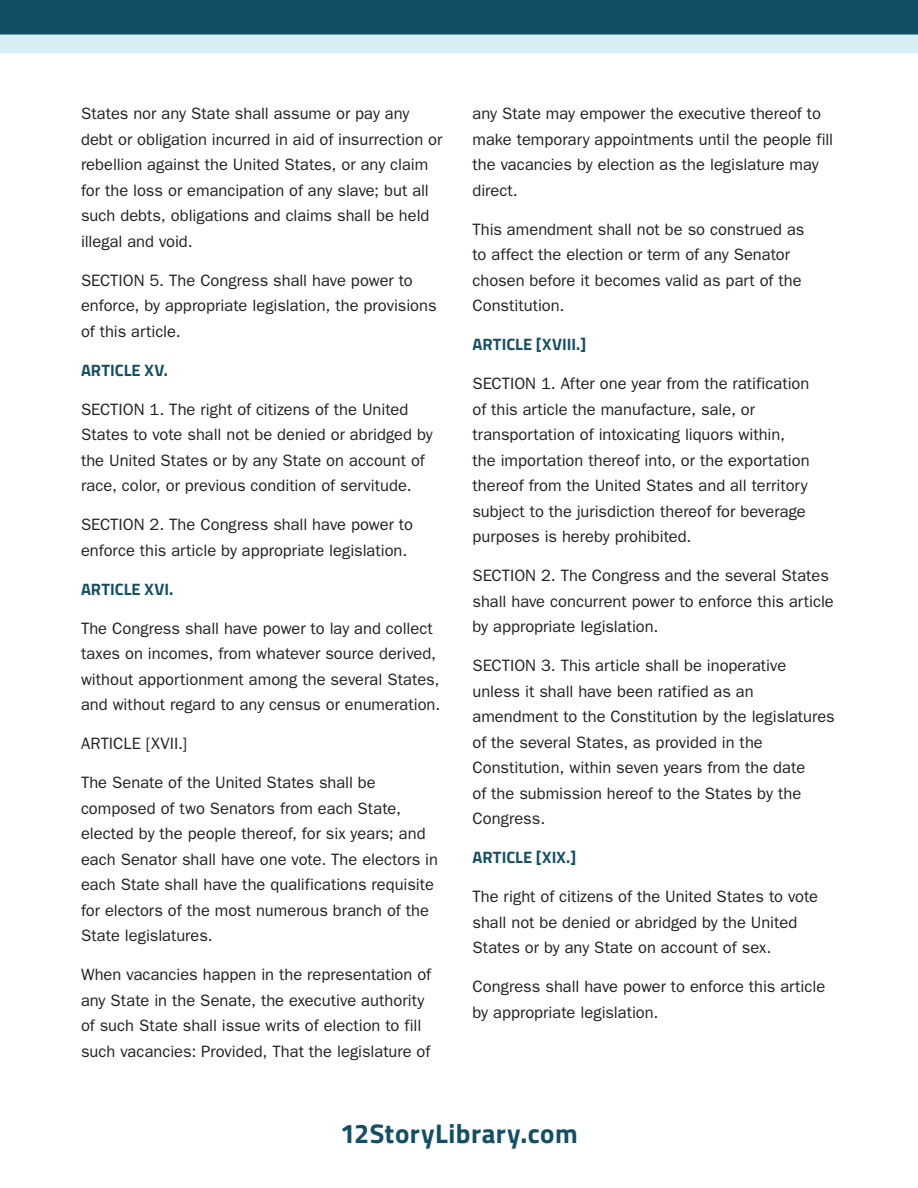
<style>
.page{position:relative;width:918px;height:1188px;background:#fff}
.page>*{position:absolute;margin:0;border:0;box-sizing:border-box;transform-origin:0 0}
.t1{font:700 27px "Titillium";letter-spacing:.02em;color:#124f65}
.body_-_main{font:16.5px/25.5px "ITC Franklin Gothic Std";color:#231f20}
.body_-_main-2{font:700 16.5px "Titillium";letter-spacing:.005em;color:#124f65}
</style>
<div class="page">
<div style="left:0;top:0;width:918px;height:30px;background:#124f65"></div>
<svg style="left:0;top:30px;width:918px;height:23px;background:#b0ced8"></svg>
<p class="body_-_main" style="left:81px;top:101px;width:363px">States nor any State shall assume or pay any debt or obligation incurred in aid of insurrection or rebellion against the United States, or any claim for the loss or emancipation of any slave; but all such debts, obligations and claims shall be held illegal and void.</p>
<p class="body_-_main" style="left:81px;top:268px;width:357px">SECTION 5. The Congress shall have power to enforce, by appropriate legislation, the provisions of this article.</p>
<p class="body_-_main-2" style="left:81px;top:357px;width:88px">ARTICLE XV.</p>
<p class="body_-_main" style="left:81px;top:397px;width:353px">SECTION 1. The right of citizens of the United States to vote shall not be denied or abridged by the United States or by any State on account of race, color, or previous condition of servitude.</p>
<p class="body_-_main" style="left:81px;top:512px;width:333px">SECTION 2. The Congress shall have power to enforce this article by appropriate legislation.</p>
<p class="body_-_main-2" style="left:81px;top:576px;width:94px">ARTICLE XVI.</p>
<p class="body_-_main" style="left:81px;top:616px;width:361px">The Congress shall have power to lay and collect taxes on incomes, from whatever source derived, without apportionment among the several States, and without regard to any census or enumeration.</p>
<p class="body_-_main" style="left:81px;top:731px;width:108px">ARTICLE [XVII.]</p>
<p class="body_-_main" style="left:81px;top:770px;width:359px">The Senate of the United States shall be composed of two Senators from each State, elected by the people thereof, for six years; and each Senator shall have one vote. The electors in each State shall have the qualifications requisite for electors of the most numerous branch of the State legislatures.</p>
<p class="body_-_main" style="left:81px;top:962px;width:352px">When vacancies happen in the representation of any State in the Senate, the executive authority of such State shall issue writs of election to fill such vacancies: Provided, That the legislature of</p>
<p class="body_-_main" style="left:472px;top:101px;width:362px">any State may empower the executive thereof to make temporary appointments until the people fill the vacancies by election as the legislature may direct.</p>
<p class="body_-_main" style="left:472px;top:217px;width:334px">This amendment shall not be so construed as to affect the election or term of any Senator chosen before it becomes valid as part of the Constitution.</p>
<p class="body_-_main-2" style="left:472px;top:332px;width:115px">ARTICLE [XVIII.]</p>
<p class="body_-_main" style="left:472px;top:371px;width:339px">SECTION 1. After one year from the ratification of this article the manufacture, sale, or transportation of intoxicating liquors within, the importation thereof into, or the exportation thereof from the United States and all territory subject to the jurisdiction thereof for beverage purposes is hereby prohibited.</p>
<p class="body_-_main" style="left:472px;top:563px;width:363px">SECTION 2. The Congress and the several States shall have concurrent power to enforce this article by appropriate legislation.</p>
<p class="body_-_main" style="left:472px;top:653px;width:364px">SECTION 3. This article shall be inoperative unless it shall have been ratified as an amendment to the Constitution by the legislatures of the several States, as provided in the Constitution, within seven years from the date<br>of the submission hereof to the States by the Congress.</p>
<p class="body_-_main-2" style="left:472px;top:845px;width:105px">ARTICLE [XIX.]</p>
<p class="body_-_main" style="left:472px;top:884px;width:347px">The right of citizens of the United States to vote shall not be denied or abridged by the United<br>States or by any State on account of sex.</p>
<p class="body_-_main" style="left:472px;top:974px;width:354px">Congress shall have power to enforce this article by appropriate legislation.</p>
<h1 class="t1" style="left:340px;top:1113px;width:239px">12StoryLibrary.com</h1>
</div>
